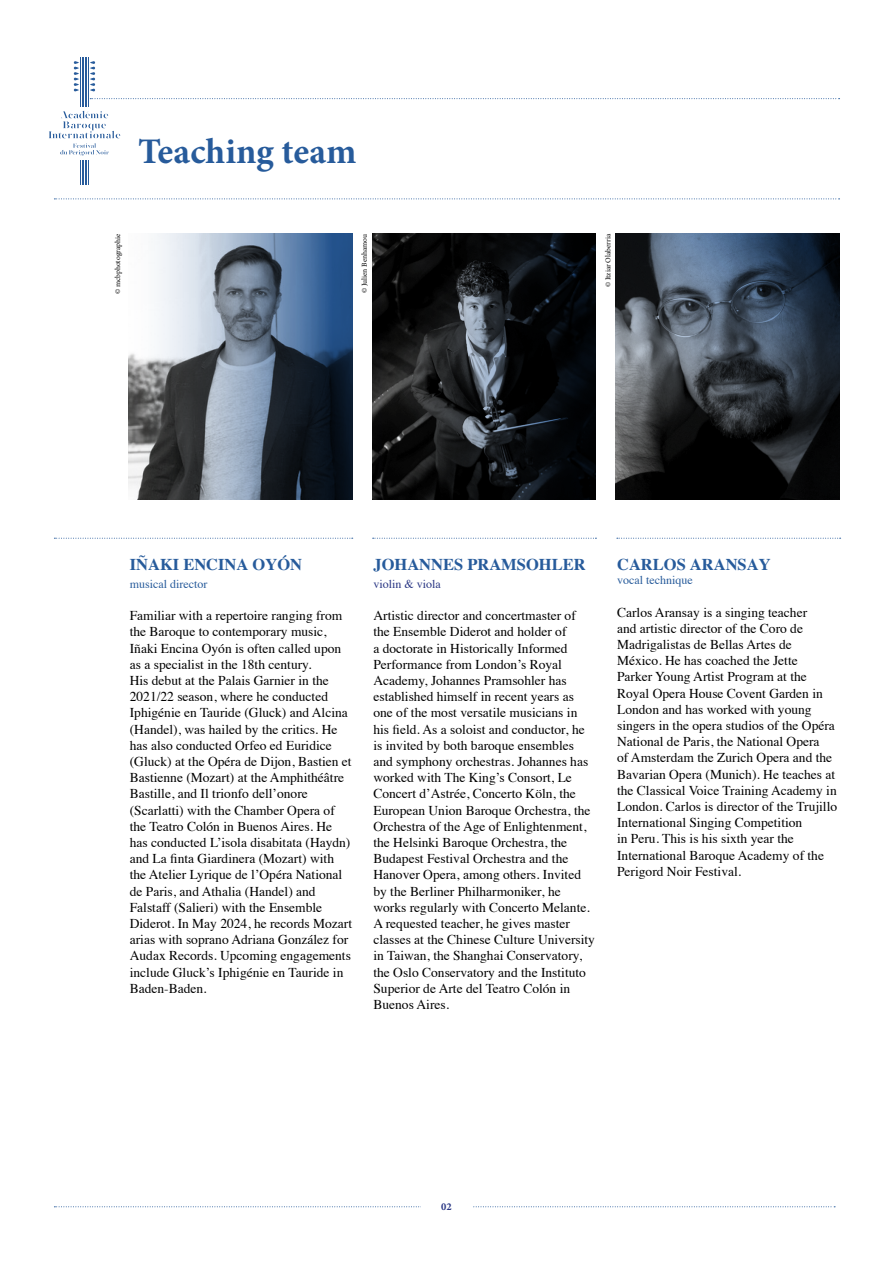
<style>
.page{position:relative;width:893px;height:1263px;background:#fff}
.page>*{position:absolute;margin:0;border:0;box-sizing:border-box;transform-origin:0 0}
.t1{font:700 36px "Minion Pro";color:#275b9b}
.t2{font:700 16.5px "Times";color:#275b9b}
.t3{font:13.5px/16.2px "Times";color:#000}
.t4{font:12px "Times";color:#275b9b}
.t5{font:12px "Times";color:#283583}
.t6{font:700 10.5px "Minion Pro";color:#283583}
.t7{font:7.5px "Minion Pro";color:#000}
</style>
<div class="page">
<svg style="left:54px;top:1206px;width:781px;height:1px"></svg>
<svg style="left:54px;top:538px;width:299px;height:1px"></svg>
<svg style="left:373px;top:538px;width:223px;height:1px"></svg>
<svg style="left:617px;top:538px;width:224px;height:1px"></svg>
<div style="left:421px;top:1192px;width:51px;height:29px;background:#fff"></div>
<hr style="left:88px;top:57px;width:1px;height:50px;background:#275b9b">
<hr style="left:87px;top:57px;width:1px;height:50px;background:#275b9b">
<hr style="left:85px;top:57px;width:1px;height:50px;background:#275b9b">
<hr style="left:84px;top:57px;width:1px;height:50px;background:#275b9b">
<hr style="left:82px;top:57px;width:1px;height:50px;background:#275b9b">
<hr style="left:80px;top:57px;width:1px;height:50px;background:#275b9b">
<svg style="left:74px;top:61px;width:5px;height:30px"></svg>
<svg style="left:90px;top:61px;width:5px;height:30px"></svg>
<svg style="left:49px;top:111px;width:71px;height:74px"></svg>
<img style="left:129px;top:234px;width:223px;height:265px">
<img style="left:372px;top:234px;width:224px;height:265px">
<img style="left:616px;top:234px;width:223px;height:265px">
<svg style="left:54px;top:199px;width:786px;height:1px"></svg>
<svg style="left:90px;top:98px;width:750px;height:1px"></svg>
<h1 class="t1" style="left:138px;top:126px;width:220px">Teaching team</h1>
<p class="t7" style="left:113px;top:294px;width:62px;rotate:-90deg">© mcbphotographie</p>
<p class="t7" style="left:359px;top:293px;width:61px;rotate:-90deg">© Julien Benhamou</p>
<p class="t7" style="left:603px;top:287px;width:55px;rotate:-90deg">© Itziar Olaberria</p>
<p class="t2" style="left:130px;top:548px;width:174px">IÑAKI ENCINA OYÓN</p>
<p class="t4" style="left:130px;top:572px;width:79px">musical director</p>
<p class="t3" style="left:130px;top:606px;width:224px">Familiar with a repertoire ranging from the Baroque to contemporary music, Iñaki Encina Oyón is often called upon as a specialist in the 18th century.<br>His debut at the Palais Garnier in the 2021/22 season, where he conducted Iphigénie en Tauride (Gluck) and Alcina (Handel), was hailed by the critics. He has also conducted Orfeo ed Euridice (Gluck) at the Opéra de Dijon, Bastien et Bastienne (Mozart) at the Amphithéâtre Bastille, and Il trionfo dell’onore (Scarlatti) with the Chamber Opera of the Teatro Colón in Buenos Aires. He has conducted L’isola disabitata (Haydn) and La finta Giardinera (Mozart) with the Atelier Lyrique de l’Opéra National de Paris, and Athalia (Handel) and Falstaff (Salieri) with the Ensemble Diderot. In May 2024, he records Mozart arias with soprano Adriana González for Audax Records. Upcoming engagements include Gluck’s Iphigénie en Tauride in Baden-Baden.</p>
<p class="t2" style="left:373px;top:548px;width:214px">JOHANNES PRAMSOHLER</p>
<p class="t5" style="left:373px;top:572px;width:69px">violin &amp; viola</p>
<p class="t3" style="left:373px;top:606px;width:223px">Artistic director and concertmaster of the Ensemble Diderot and holder of<br>a doctorate in Historically Informed Performance from London’s Royal Academy, Johannes Pramsohler has established himself in recent years as one of the most versatile musicians in his field. As a soloist and conductor, he is invited by both baroque ensembles and symphony orchestras. Johannes has worked with The King’s Consort, Le Concert d’Astrée, Concerto Köln, the European Union Baroque Orchestra, the Orchestra of the Age of Enlightenment, the Helsinki Baroque Orchestra, the Budapest Festival Orchestra and the Hanover Opera, among others. Invited by the Berliner Philharmoniker, he works regularly with Concerto Melante.<br>A requested teacher, he gives master classes at the Chinese Culture University in Taiwan, the Shanghai Conservatory, the Oslo Conservatory and the Instituto Superior de Arte del Teatro Colón in Buenos Aires.</p>
<p class="t2" style="left:617px;top:548px;width:155px">CARLOS ARANSAY</p>
<p class="t4" style="left:617px;top:569px;width:77px">vocal technique</p>
<p class="t3" style="left:617px;top:603px;width:222px">Carlos Aransay is a singing teacher<br>and artistic director of the Coro de Madrigalistas de Bellas Artes de México. He has coached the Jette<br>Parker Young Artist Program at the Royal Opera House Covent Garden in London and has worked with young singers in the opera studios of the Opéra National de Paris, the National Opera<br>of Amsterdam the Zurich Opera and the Bavarian Opera (Munich). He teaches at the Classical Voice Training Academy in London. Carlos is director of the Trujillo International Singing Competition<br>in Peru. This is his sixth year the International Baroque Academy of the Perigord Noir Festival.</p>
<p class="t6" style="left:441px;top:1199px;width:12px">02</p>
</div>
